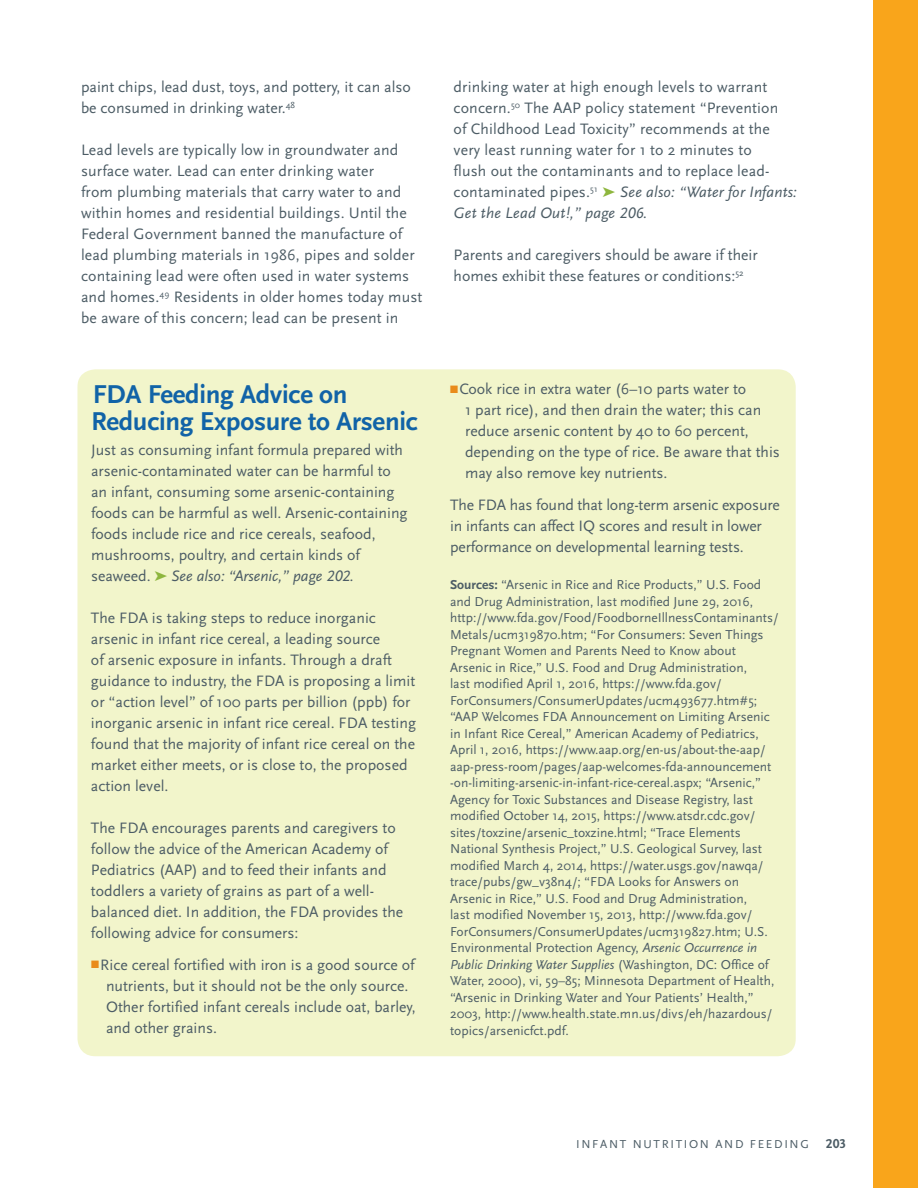
<style>
.page{position:relative;width:918px;height:1188px;background:#fff}
.page>*{position:absolute;margin:0;border:0;box-sizing:border-box;transform-origin:0 0}
.t1{font:27px/27px "Scala Sans Bold LF";letter-spacing:-.01em;color:#1163a7}
.t2{font:15.75px/21px "Scala Sans";color:#4c5c65}
.t3{font:15.75px/21px "Scala Sans Regular LF Italic";letter-spacing:.01em;color:#4c5c65}
.t4{font:13.5px/16.5px "Scala Sans";color:#4c5c65}
.t5{font:13.5px "Scala Sans Regular LF Italic";color:#4c5c65}
.t6{font:13.5px "Scala Sans Bold LF";color:#4c5c65}
.t7{font:12px "Scala Sans";letter-spacing:.14em;color:#4c5c65}
.s1{font-family:"Scala Sans Bold LF"}
.s2{font-family:"Scala Sans Regular LF Italic"}
.s3{font-family:"Scala Sans"}
</style>
<div class="page">
<div style="left:873px;top:0;width:45px;height:1188px;background:#f9a51b"></div>
<div style="left:78px;top:369px;width:718px;height:687px;background:#f2f5cb;border-radius:18px"></div>
<p class="t2" style="left:81px;top:77px;width:331px">paint chips, lead dust, toys, and pottery, it can also be consumed in drinking water.<sup>48</sup></p>
<p class="t2" style="left:81px;top:140px;width:343px">Lead levels are typically low in groundwater and surface water. Lead can enter drinking water<br>from plumbing materials that carry water to and within homes and residential buildings. Until the Federal Government banned the manufacture of lead plumbing materials in 1986, pipes and solder containing lead were often used in water systems and homes.<sup>49</sup> Residents in older homes today must be aware of this concern; lead can be present in</p>
<h1 class="t1" style="left:91px;top:381px;width:328px">FDA Feeding Advice on<br>Reducing Exposure to Arsenic</h1>
<p class="t2" style="left:91px;top:440px;width:318px">Just as consuming infant formula prepared with arsenic-contaminated water can be harmful to an infant, consuming some arsenic-containing foods can be harmful as well. Arsenic-containing foods include rice and rice cereals, seafood, mushrooms, poultry, and certain kinds of seaweed.</p>
<p class="t3" style="left:171px;top:566px;width:185px">See also: “Arsenic,” page 202.</p>
<p class="t2" style="left:91px;top:608px;width:327px">The FDA is taking steps to reduce inorganic arsenic in infant rice cereal, a leading source<br>of arsenic exposure in infants. Through a draft guidance to industry, the FDA is proposing a limit or “action level” of 100 parts per billion (ppb) for inorganic arsenic in infant rice cereal. FDA testing found that the majority of infant rice cereal on the market either meets, or is close to, the proposed action level.</p>
<p class="t2" style="left:91px;top:818px;width:314px">The FDA encourages parents and caregivers to follow the advice of the American Academy of Pediatrics (AAP) and to feed their infants and toddlers a variety of grains as part of a well&shy;balanced diet. In addition, the FDA provides the following advice for consumers:</p>
<p class="t2" style="left:106px;top:954px;width:311px;text-indent:-6px">Rice cereal fortified with iron is a good source of nutrients, but it should not be the only source.<br>Other fortified infant cereals include oat, barley, and other grains.</p>
<p class="t2" style="left:454px;top:77px;width:326px">drinking water at high enough levels to warrant concern.<sup>50</sup> The AAP policy statement “Prevention of Childhood Lead Toxicity” recommends at the very least running water for 1 to 2 minutes to flush out the contaminants and to replace lead&shy;contaminated pipes.<sup>51</sup></p>
<p class="t3" style="left:454px;top:182px;width:345px;text-indent:166px">See also: “Water for Infants:<br>Get the Lead Out!,” page 206.</p>
<p class="t2" style="left:454px;top:245px;width:306px">Parents and caregivers should be aware if their homes exhibit these features or conditions:<sup>52</sup></p>
<p class="t2" style="left:465px;top:379px;width:316px;text-indent:-6px">Cook rice in extra water (6–10 parts water to<br>1 part rice), and then drain the water; this can reduce arsenic content by 40 to 60 percent, depending on the type of rice. Be aware that this may also remove key nutrients.</p>
<p class="t2" style="left:450px;top:495px;width:331px">The FDA has found that long-term arsenic exposure in infants can affect IQ scores and result in lower performance on developmental learning tests.</p>
<p class="t4" style="left:450px;top:577px;width:330px"><span class="s1">Sources:</span> “Arsenic in Rice and Rice Products,” U.S. Food and Drug Administration, last modified June 29, 2016, http://www.fda.gov/Food/FoodborneIllnessContaminants/ Metals/ucm319870.htm; “For Consumers: Seven Things Pregnant Women and Parents Need to Know about Arsenic in Rice,” U.S. Food and Drug Administration,<br>last modified April 1, 2016, https://www.fda.gov/ ForConsumers/ConsumerUpdates/ucm493677.htm#5; “AAP Welcomes FDA Announcement on Limiting Arsenic in Infant Rice Cereal,” American Academy of Pediatrics, April 1, 2016, https://www.aap.org/en-us/about-the-aap/ aap-press-room/pages/aap-welcomes-fda-announcement -on-limiting-arsenic-in-infant-rice-cereal.aspx; “Arsenic,” Agency for Toxic Substances and Disease Registry, last modified October 14, 2015, https://www.atsdr.cdc.gov/ sites/toxzine/arsenic_toxzine.html; “Trace Elements National Synthesis Project,” U.S. Geological Survey, last modified March 4, 2014, https://water.usgs.gov/nawqa/ trace/pubs/gw_v38n4/; “FDA Looks for Answers on Arsenic in Rice,” U.S. Food and Drug Administration,<br>last modified November 15, 2013, http://www.fda.gov/ ForConsumers/ConsumerUpdates/ucm319827.htm; U.S.<br>Environmental Protection Agency, <span class="s2">Arsenic Occurrence in</span></p>
<p class="t5" style="left:450px;top:957px;width:320px">Public Drinking Water Supplies <span class="s3">(Washington, DC: Office of</span></p>
<p class="t4" style="left:450px;top:973px;width:326px">Water, 2000), vi, 59–85; Minnesota Department of Health, “Arsenic in Drinking Water and Your Patients’ Health,” 2003, http://www.health.state.mn.us/divs/eh/hazardous/ topics/arsenicfct.pdf.</p>
<p class="t7" style="left:576px;top:1138px;width:234px">INFANT NUTRITION AND FEEDING</p>
<p class="t6" style="left:826px;top:1136px;width:22px">203</p>
</div>
